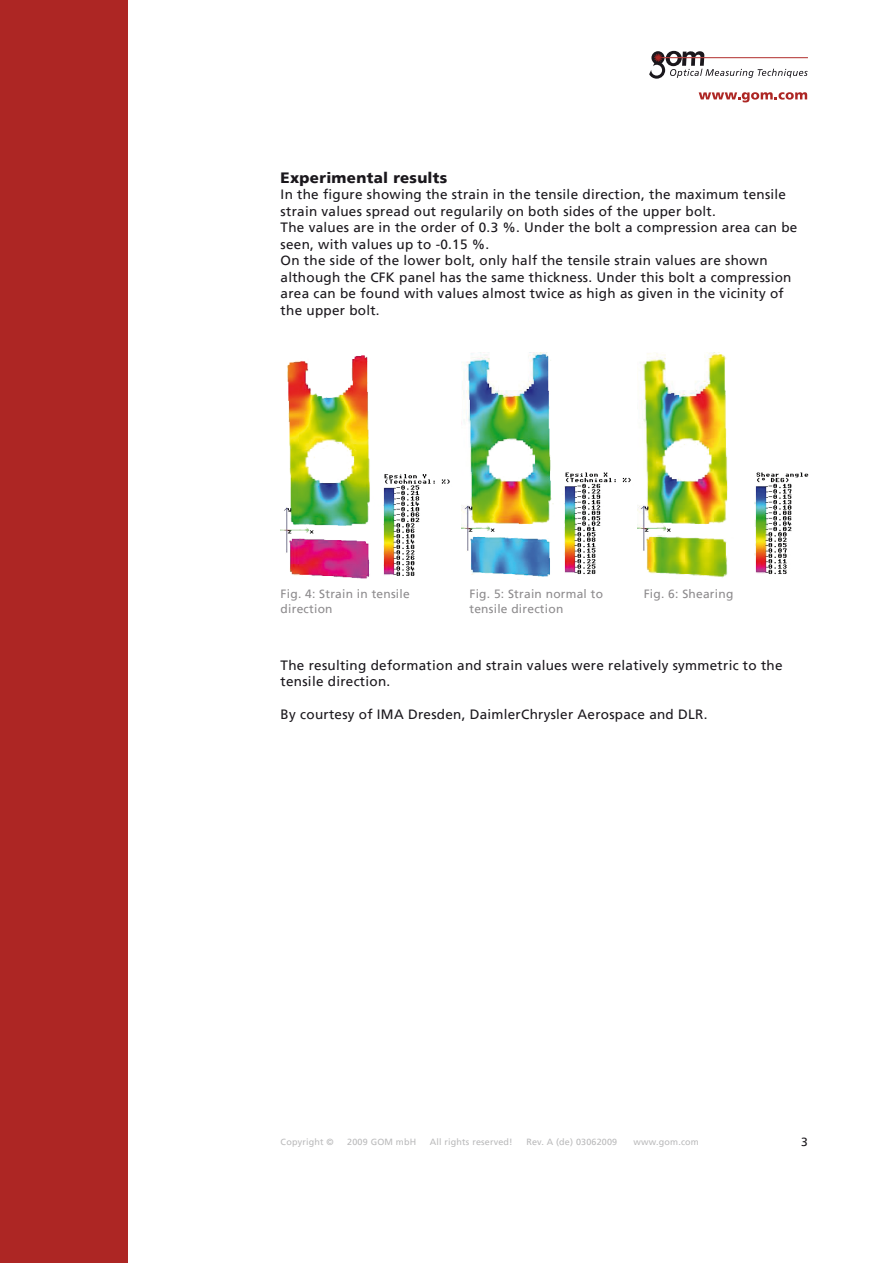
<style>
.page{position:relative;width:893px;height:1263px;background:#fff}
.page>*{position:absolute;margin:0;border:0;box-sizing:border-box;transform-origin:0 0}
.t1{font:900 15px "Frutiger LT";letter-spacing:.02em;color:#1a171c}
.t2{font:13.5px/16.5px "Frutiger LT";letter-spacing:.02em;color:#1a171c}
.t3{font:12px/15px "Frutiger LT";letter-spacing:.02em;color:#8d8b8d}
.t4{font:12px "Frutiger LT";color:#1a171c}
.t5{font:9px "Frutiger LT";letter-spacing:.02em;color:#bababb}
</style>
<div class="page">
<div style="left:0;top:0;width:128px;height:1263px;background:#ad2624"></div>
<svg style="left:699px;top:92px;width:108px;height:10px"></svg>
<img style="left:281px;top:355px;width:169px;height:224px">
<img style="left:461px;top:352px;width:348px;height:228px">
<svg style="left:649px;top:50px;width:159px;height:29px"></svg>
<p class="t1" style="left:281px;top:168px;width:168px">Experimental results</p>
<p class="t2" style="left:281px;top:186px;width:518px">In the figure showing the strain in the tensile direction, the maximum tensile strain values spread out regularily on both sides of the upper bolt.<br>The values are in the order of 0.3 %. Under the bolt a compression area can be seen, with values up to -0.15 %.<br>On the side of the lower bolt, only half the tensile strain values are shown although the CFK panel has the same thickness. Under this bolt a compression area can be found with values almost twice as high as given in the vicinity of the upper bolt.</p>
<p class="t3" style="left:281px;top:586px;width:131px">Fig. 4: Strain in tensile direction</p>
<p class="t3" style="left:469px;top:586px;width:135px">Fig. 5: Strain normal to tensile direction</p>
<p class="t3" style="left:644px;top:586px;width:91px">Fig. 6: Shearing</p>
<p class="t2" style="left:281px;top:657px;width:503px">The resulting deformation and strain values were relatively symmetric to the tensile direction.</p>
<p class="t2" style="left:281px;top:706px;width:428px">By courtesy of IMA Dresden, DaimlerChrysler Aerospace and DLR.</p>
<p class="t5" style="left:281px;top:1137px;width:55px">Copyright ©</p>
<p class="t5" style="left:347px;top:1137px;width:70px">2009 GOM mbH</p>
<p class="t5" style="left:430px;top:1137px;width:84px">All rights reserved!</p>
<p class="t5" style="left:526px;top:1137px;width:92px">Rev. A (de) 03062009</p>
<p class="t5" style="left:634px;top:1137px;width:67px">www.gom.com</p>
<p class="t4" style="left:801px;top:1134px;width:8px">3</p>
</div>
